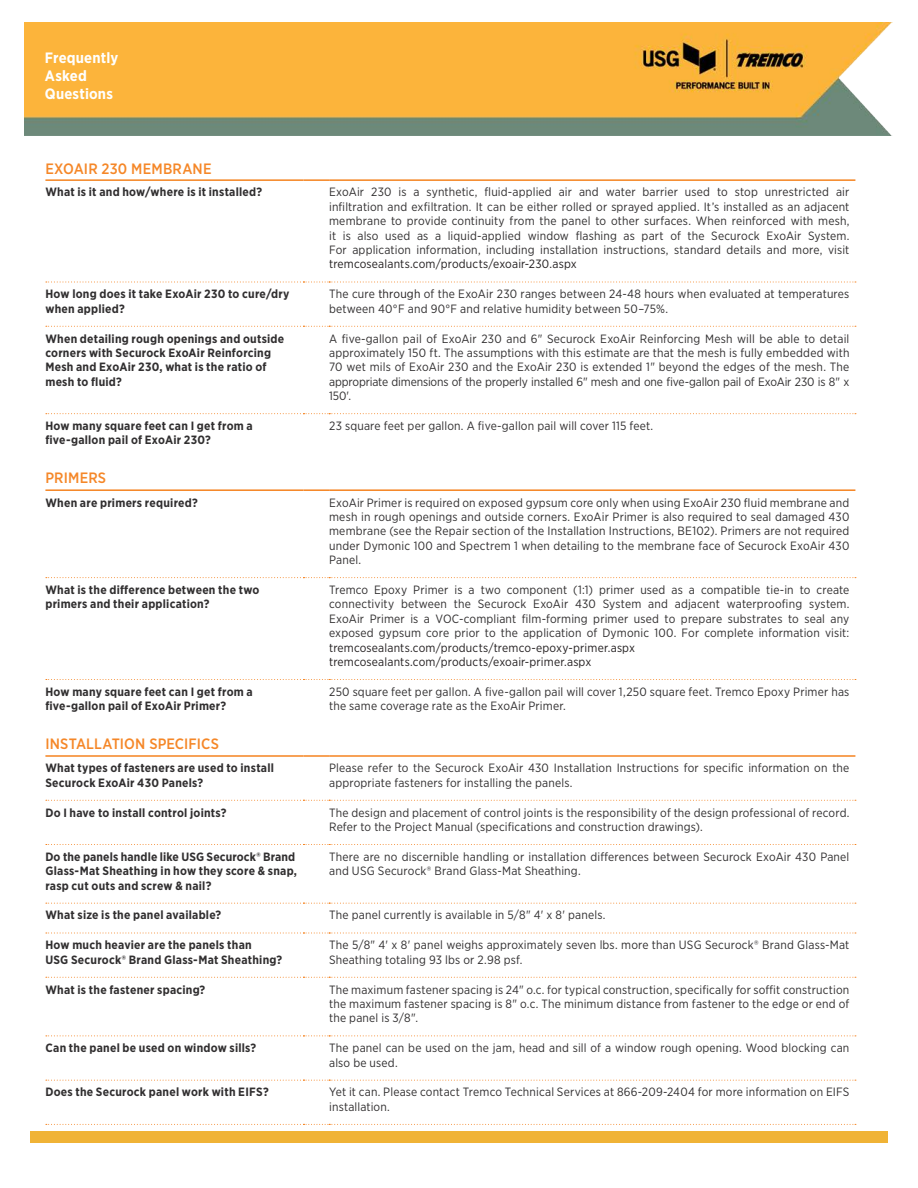
<style>
.page{position:relative;width:918px;height:1188px;background:#fff}
.page>*{position:absolute;margin:0;border:0;box-sizing:border-box;transform-origin:0 0}
.t1{font:500 15px "Gotham Narrow";letter-spacing:.01em;color:#f58728}
.t2{font:700 15px/18px "Gotham Narrow";letter-spacing:.01em;color:#fff}
.t3{font:12px/14.4px "Gotham Narrow";letter-spacing:.015em;color:#312f30}
.t4{font:700 12px/14.4px "Gotham Narrow";letter-spacing:.02em;color:#312f30}
.t5{font:12px/14.4px "Gotham Narrow";letter-spacing:.015em;color:#231f20}
.s1{color:#231f20}
</style>
<div class="page">
<img style="left:24px;top:23px;width:868px;height:112px">
<div style="left:30px;top:1132px;width:858px;height:11px;background:#f0b336"></div>
<svg style="left:46px;top:282px;width:810px;height:1px"></svg>
<svg style="left:46px;top:326px;width:810px;height:1px"></svg>
<svg style="left:46px;top:577px;width:810px;height:1px"></svg>
<svg style="left:46px;top:800px;width:810px;height:1px"></svg>
<svg style="left:46px;top:977px;width:810px;height:1px"></svg>
<svg style="left:46px;top:1035px;width:810px;height:1px"></svg>
<svg style="left:46px;top:1080px;width:810px;height:1px"></svg>
<svg style="left:46px;top:1124px;width:810px;height:1px"></svg>
<hr style="left:45px;top:179px;width:258px;height:2px;background:#f58320">
<hr style="left:303px;top:179px;width:26px;height:2px;background:#f58320">
<hr style="left:329px;top:179px;width:526px;height:2px;background:#f58320">
<hr style="left:45px;top:489px;width:258px;height:2px;background:#f58320">
<hr style="left:303px;top:489px;width:26px;height:2px;background:#f58320">
<hr style="left:329px;top:489px;width:526px;height:2px;background:#f58320">
<hr style="left:45px;top:755px;width:258px;height:2px;background:#f58320">
<hr style="left:303px;top:755px;width:26px;height:2px;background:#f58320">
<hr style="left:329px;top:755px;width:526px;height:2px;background:#f58320">
<svg style="left:46px;top:844px;width:810px;height:1px"></svg>
<svg style="left:46px;top:903px;width:810px;height:1px"></svg>
<svg style="left:46px;top:933px;width:810px;height:1px"></svg>
<svg style="left:46px;top:679px;width:810px;height:1px"></svg>
<svg style="left:46px;top:413px;width:810px;height:1px"></svg>
<p class="t2" style="left:45px;top:48px;width:75px">Frequently<br>Asked<br>Questions</p>
<p class="t1" style="left:45px;top:159px;width:168px">EXOAIR 230 MEMBRANE</p>
<p class="t4" style="left:45px;top:185px;width:218px">What is it and how/where is it installed?</p>
<p class="t3" style="left:329px;top:185px;width:522px;text-align:justify">ExoAir 230 is a synthetic, fluid-applied air and water barrier used to stop unrestricted air infiltration and exfiltration. It can be either rolled or sprayed applied. It’s installed as an adjacent membrane to provide continuity from the panel to other surfaces. When reinforced with mesh, it is also used as a liquid-applied window flashing as part of the Securock ExoAir System.<br>For application information, including installation instructions, standard details and more, visit</p>
<p class="t5" style="left:329px;top:257px;width:249px">tremcosealants.com/products/exoair-230.aspx</p>
<p class="t4" style="left:45px;top:287px;width:246px">How long does it take ExoAir 230 to cure/dry when applied?</p>
<p class="t3" style="left:329px;top:287px;width:522px">The cure <span class="s1">through</span> of the ExoAir 230 ranges between 24-48 hours when evaluated at temperatures between 40°F and 90°F and relative humidity between 50–75%.</p>
<p class="t4" style="left:45px;top:331px;width:240px">When detailing rough openings and outside corners with Securock ExoAir Reinforcing Mesh and ExoAir 230, what is the ratio of mesh to fluid?</p>
<p class="t3" style="left:329px;top:331px;width:522px;text-align:justify">A five-gallon pail of ExoAir 230 and 6" Securock ExoAir Reinforcing Mesh will be able to detail approximately 150 ft. The assumptions with this estimate are that the mesh is fully embedded with 70 wet mils of ExoAir 230 and the ExoAir 230 is extended 1" beyond the edges of the mesh. The appropriate dimensions of the properly installed 6" mesh and one five-gallon pail of ExoAir 230 is 8" x 150'.</p>
<p class="t4" style="left:45px;top:419px;width:209px">How many square feet can I get from a five-gallon pail of ExoAir 230?</p>
<p class="t3" style="left:329px;top:418px;width:326px">23 square feet per gallon. A five-gallon pail will cover 115 feet.</p>
<p class="t1" style="left:45px;top:469px;width:62px">PRIMERS</p>
<p class="t4" style="left:45px;top:495px;width:154px">When are primers required?</p>
<p class="t3" style="left:329px;top:495px;width:522px;text-align:justify">ExoAir Primer is required on exposed gypsum core only when using ExoAir 230 fluid membrane and mesh in rough openings and outside corners. ExoAir Primer is also required to seal damaged 430 membrane (see the Repair section of the Installation Instructions, BE102). Primers are not required under Dymonic 100 and Spectrem 1 when detailing to the membrane face of Securock ExoAir 430<br>Panel.</p>
<p class="t4" style="left:45px;top:582px;width:216px">What is the difference between the two primers and their application?</p>
<p class="t3" style="left:329px;top:582px;width:522px;text-align:justify">Tremco Epoxy Primer is a two component (1:1) primer used as a compatible tie-in to create connectivity between the Securock ExoAir 430 System and adjacent waterproofing system.<br>ExoAir Primer is a VOC-compliant film-forming primer used to prepare substrates to seal any exposed gypsum core prior to the application of Dymonic 100. For complete information visit:</p>
<p class="t5" style="left:329px;top:640px;width:307px">tremcosealants.com/products/tremco-epoxy-primer.aspx tremcosealants.com/products/exoair-primer.aspx</p>
<p class="t4" style="left:45px;top:684px;width:209px">How many square feet can I get from a five-gallon pail of ExoAir Primer?</p>
<p class="t3" style="left:329px;top:684px;width:522px">250 square feet per gallon. A five-gallon pail will cover 1,250 square feet. Tremco Epoxy Primer has the same coverage rate as the ExoAir Primer.</p>
<p class="t1" style="left:45px;top:734px;width:175px">INSTALLATION SPECIFICS</p>
<p class="t4" style="left:45px;top:761px;width:230px">What types of fasteners are used to install<br>Securock ExoAir 430 Panels?</p>
<p class="t3" style="left:329px;top:761px;width:522px">Please refer to the Securock ExoAir 430 Installation Instructions for specific information on the appropriate fasteners for installing the panels.</p>
<p class="t4" style="left:45px;top:805px;width:183px">Do I have to install control joints?</p>
<p class="t3" style="left:329px;top:805px;width:522px">The design and placement of control joints is the responsibility of the design professional of record.<br>Refer to the Project Manual (specifications and construction drawings).</p>
<p class="t4" style="left:45px;top:849px;width:253px">Do the panels handle like USG Securock® Brand<br>Glass-Mat Sheathing in how they score &amp; snap, rasp cut outs and screw &amp; nail?</p>
<p class="t3" style="left:329px;top:849px;width:522px">There are no discernible handling or installation differences between Securock ExoAir 430 Panel and USG Securock® Brand Glass-Mat Sheathing.</p>
<p class="t4" style="left:45px;top:908px;width:177px">What size is the panel available?</p>
<p class="t3" style="left:329px;top:908px;width:278px">The panel currently is available in 5/8" 4' x 8' panels.</p>
<p class="t4" style="left:45px;top:938px;width:238px">How much heavier are the panels than<br>USG Securock® Brand Glass-Mat Sheathing?</p>
<p class="t3" style="left:329px;top:938px;width:522px">The 5/8" 4' x 8' panel weighs approximately seven lbs. more than USG Securock® Brand Glass-Mat<br>Sheathing totaling 93 lbs or 2.98 psf.</p>
<p class="t4" style="left:45px;top:982px;width:161px">What is the fastener spacing?</p>
<p class="t3" style="left:329px;top:982px;width:522px;text-align:justify">The maximum fastener spacing is 24" o.c. for typical construction, specifically for soffit construction the maximum fastener spacing is 8" o.c. The minimum distance from fastener to the edge or end of the panel is 3/8".</p>
<p class="t4" style="left:45px;top:1041px;width:212px">Can the panel be used on window sills?</p>
<p class="t3" style="left:329px;top:1041px;width:522px">The panel can be used on the jam, head and sill of a window rough opening. Wood blocking can also be used.</p>
<p class="t4" style="left:45px;top:1085px;width:225px">Does the Securock panel work with EIFS?</p>
<p class="t3" style="left:329px;top:1085px;width:522px">Yet it can. Please contact Tremco Technical Services at 866-209-2404 for more information on EIFS installation.</p>
</div>
